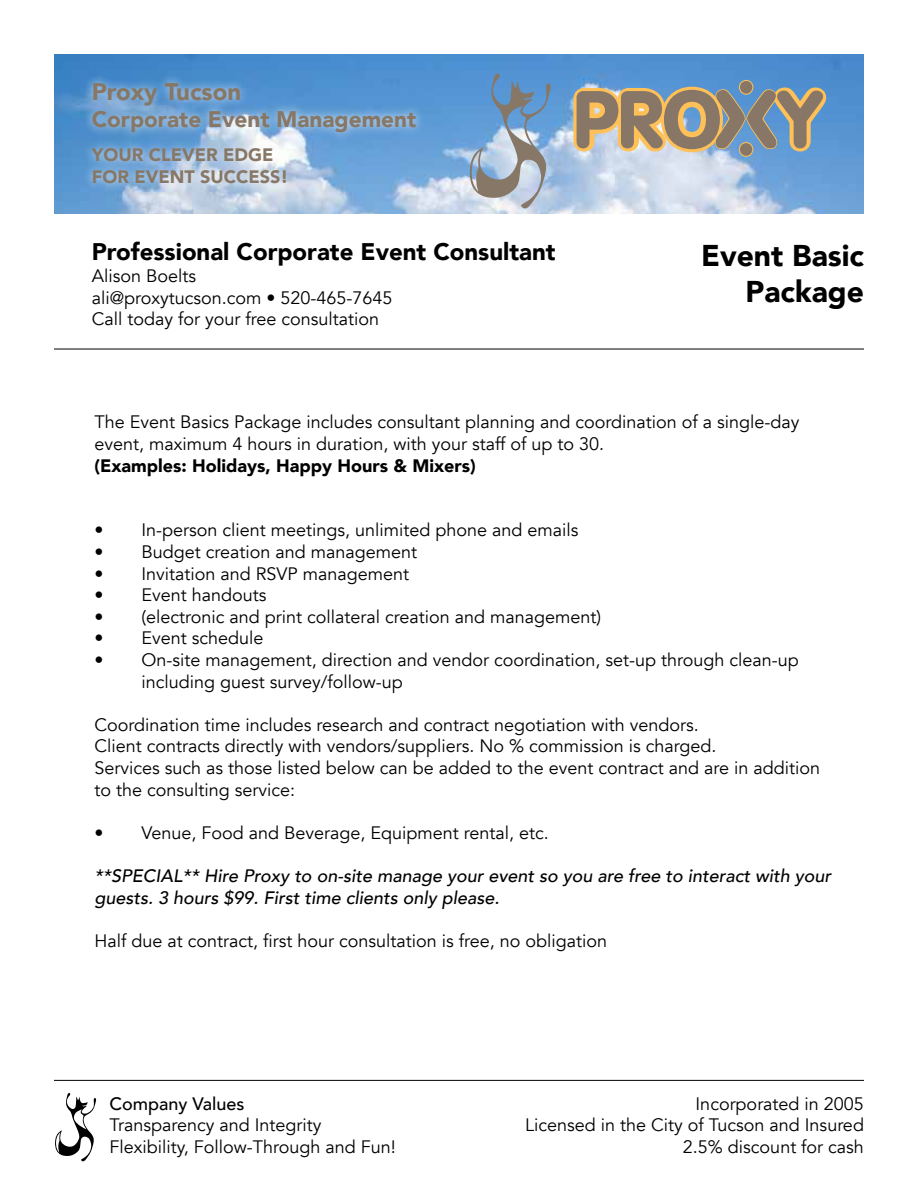
<style>
.page{position:relative;width:918px;height:1188px;background:#fff}
.page>*{position:absolute;margin:0;border:0;box-sizing:border-box;transform-origin:0 0}
.t1{font:900 30px/36px "Avenir";color:#000;text-align:right}
.t2{font:900 24px "Avenir";color:#000}
.t3{font:900 24px "Avenir";color:#877766}
.t4{font:900 22.5px "Avenir";color:#877766}
.t5{font:18px/21.6px "Avenir";color:#000}
.t6{font:italic 500 18px/21.6px "Avenir";color:#000}
.t7{font:900 18px "Avenir";color:#000}
.t8{font:900 18px/21.6px "Avenir";color:#877766}
.t9{font:500 18px "Avenir";color:#000}
</style>
<div class="page">
<img style="left:54px;top:54px;width:810px;height:160px">
<div style="left:83px;top:73px;width:342px;height:120px;background:#fff;opacity:.75"></div>
<hr style="left:54px;top:349px;width:810px;height:1px;background:#000">
<hr style="left:54px;top:1080px;width:810px;height:1px;background:#000">
<div style="left:739px;top:80px;width:14px;height:15px;border:3px solid #fec057;border-radius:50%"></div>
<svg style="left:569px;top:82px;width:264px;height:76px;background:#969792"></svg>
<div style="left:740px;top:81px;width:12px;height:13px;background:#876;border-radius:50%"></div>
<svg style="left:470px;top:73px;width:81px;height:135px;background:#8ba6c2"></svg>
<svg style="left:55px;top:1093px;width:41px;height:68px"></svg>
<h2 class="t3" style="left:92px;top:71px;width:151px">Proxy Tucson</h2>
<p class="t4" style="left:92px;top:99px;width:326px">Corporate Event Management</p>
<p class="t8" style="left:92px;top:144px;width:198px">YOUR CLEVER EDGE<br>FOR EVENT SUCCESS!</p>
<h2 class="t2" style="left:92px;top:231px;width:465px">Professional Corporate Event Consultant</h2>
<p class="t5" style="left:92px;top:265px;width:302px">Alison Boelts<br>ali@proxytucson.com • 520-465-7645<br>Call today for your free consultation</p>
<h1 class="t1" style="left:701px;top:237px;width:164px">Event Basic<br>Package</h1>
<p class="t5" style="left:94px;top:412px;width:707px">The Event Basics Package includes consultant planning and coordination of a single-day event, maximum 4 hours in duration, with your staff of up to 30.</p>
<p class="t7" style="left:94px;top:450px;width:383px">(Examples: Holidays, Happy Hours &amp; Mixers)</p>
<p class="t5" style="left:94px;top:520px;width:486px">• In-person client meetings, unlimited phone and emails</p>
<p class="t5" style="left:94px;top:541px;width:324px">• Budget creation and management</p>
<p class="t5" style="left:94px;top:563px;width:316px">• Invitation and RSVP management</p>
<p class="t5" style="left:94px;top:585px;width:174px">• Event handouts</p>
<p class="t5" style="left:94px;top:606px;width:508px">• (electronic and print collateral creation and management)</p>
<p class="t5" style="left:94px;top:628px;width:171px">• Event schedule</p>
<p class="t5" style="left:142px;top:649px;width:659px;text-indent:-47px">• On-site management, direction and vendor coordination, set-up through clean-up including guest survey/follow-up</p>
<p class="t5" style="left:94px;top:714px;width:727px">Coordination time includes research and contract negotiation with vendors.<br>Client contracts directly with vendors/suppliers. No % commission is charged.<br>Services such as those listed below can be added to the event contract and are in addition to the consulting service:</p>
<p class="t5" style="left:94px;top:822px;width:456px">• Venue, Food and Beverage, Equipment rental, etc.</p>
<p class="t6" style="left:94px;top:865px;width:738px">**SPECIAL** Hire Proxy to on-site manage your event so you are free to interact with your guests. 3 hours $99. First time clients only please.</p>
<p class="t5" style="left:94px;top:930px;width:514px">Half due at contract, first hour consultation is free, no obligation</p>
<p class="t9" style="left:109px;top:1088px;width:137px">Company Values</p>
<p class="t5" style="left:109px;top:1115px;width:288px">Transparency and Integrity<br>Flexibility, Follow-Through and Fun!</p>
<p class="t5" style="left:525px;top:1093px;width:340px;text-align:right">Incorporated in 2005<br>Licensed in the City of Tucson and Insured<br>2.5% discount for cash</p>
</div>
